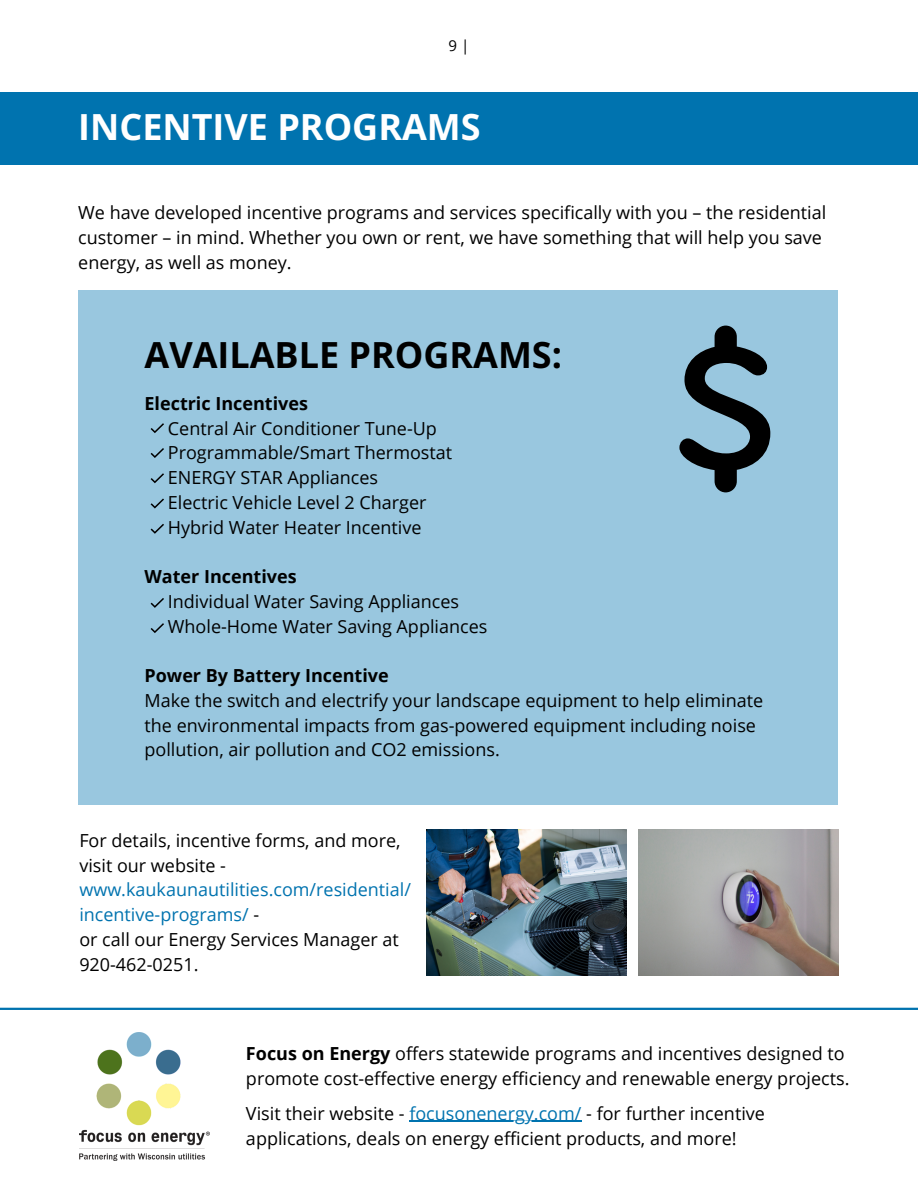
<style>
.page{position:relative;width:918px;height:1188px;background:#fff}
.page>*{position:absolute;margin:0;border:0;box-sizing:border-box;transform-origin:0 0}
.t1{font:700 36px "Open Sans";color:#000}
.t2{font:700 36px "Open Sans";color:#fff}
.t3{font:18px/24.8px "Open Sans";color:#000}
.t4{font:18px/24.8px "Open Sans";color:#0073af}
.t5{font:700 18px "Open Sans";color:#000}
.t6{font:15px "Open Sans";color:#000}
.s1{color:#000}
.s2{font-weight:700}
.s3{color:#0073af}
</style>
<div class="page">
<img style="left:427px;top:830px;width:200px;height:146px">
<img style="left:638px;top:830px;width:201px;height:146px">
<div style="left:0;top:92px;width:918px;height:72px;background:#0073af"></div>
<div style="left:78px;top:290px;width:760px;height:514px;background:#99c7df"></div>
<svg style="left:151px;top:423px;width:13px;height:10px"></svg>
<svg style="left:151px;top:448px;width:13px;height:10px"></svg>
<svg style="left:151px;top:473px;width:13px;height:10px"></svg>
<svg style="left:151px;top:499px;width:13px;height:10px"></svg>
<svg style="left:151px;top:524px;width:13px;height:10px"></svg>
<svg style="left:151px;top:623px;width:13px;height:10px"></svg>
<svg style="left:151px;top:598px;width:13px;height:10px"></svg>
<svg style="left:679px;top:326px;width:91px;height:166px"></svg>
<hr style="left:0;top:1008px;width:918px;height:2px;background:#0073af">
<img style="left:79px;top:1032px;width:131px;height:129px">
<hr style="left:409px;top:1121px;width:173px;height:1px;background:#0073af">
<p class="t6" style="left:449px;top:35px;width:22px">9 |</p>
<h1 class="t2" style="left:78px;top:102px;width:404px">INCENTIVE PROGRAMS</h1>
<p class="t3" style="left:78px;top:200px;width:750px">We have developed incentive programs and services specifically with you – the residential customer – in mind. Whether you own or rent, we have something that will help you save energy, as well as money.</p>
<h1 class="t1" style="left:145px;top:329px;width:419px">AVAILABLE PROGRAMS:</h1>
<p class="t5" style="left:145px;top:391px;width:165px">Electric Incentives</p>
<p class="t3" style="left:168px;top:415px;width:286px">Central Air Conditioner Tune-Up<br>Programmable/Smart Thermostat<br>ENERGY STAR Appliances<br>Electric Vehicle Level 2 Charger<br>Hybrid Water Heater Incentive</p>
<p class="t5" style="left:145px;top:564px;width:154px">Water Incentives</p>
<p class="t3" style="left:168px;top:589px;width:321px">Individual Water Saving Appliances<br>Whole-Home Water Saving Appliances</p>
<p class="t5" style="left:145px;top:663px;width:246px">Power By Battery Incentive</p>
<p class="t3" style="left:145px;top:688px;width:620px">Make the switch and electrify your landscape equipment to help eliminate the environmental impacts from gas-powered equipment including noise pollution, air pollution and CO2 emissions.</p>
<p class="t3" style="left:79px;top:827px;width:323px">For details, incentive forms, and more, visit our website -</p>
<p class="t4" style="left:79px;top:877px;width:333px">www.kaukaunautilities.com/residential/ incentive-programs/ <span class="s1">-<br>or call our Energy Services Manager at<br>920-462-0251.</span></p>
<p class="t3" style="left:246px;top:1040px;width:605px"><span class="s2">Focus on Energy</span> offers statewide programs and incentives designed to promote cost-effective energy efficiency and renewable energy projects.</p>
<p class="t3" style="left:246px;top:1100px;width:521px">Visit their website - <span class="s3">focusonenergy.com/</span> - for further incentive applications, deals on energy efficient products, and more!</p>
</div>
